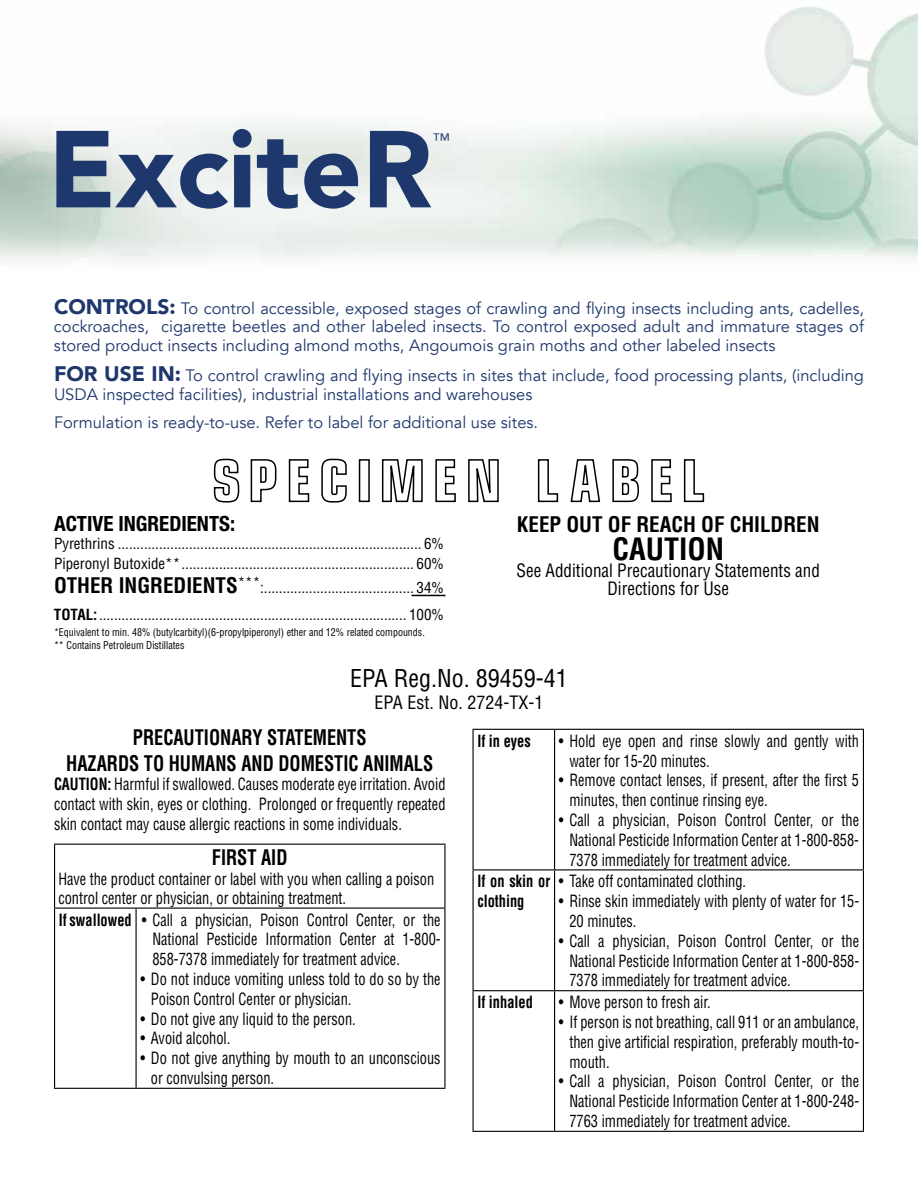
<style>
.page{position:relative;width:918px;height:1188px;background:#fff}
.page>*{position:absolute;margin:0;border:0;box-sizing:border-box;transform-origin:0 0}
.t1{font:900 108px "Avenir";color:#1e376c}
.t2{font:700 condensed 30px "Helvetica";color:#000}
.t3{font:condensed 24px "Helvetica";color:#000}
.t4{font:700 condensed 21px/25.2px "Helvetica";color:#000;text-align:center;scale:.87 1}
.t5{font:700 condensed 21px "Helvetica";color:#000}
.t6{font:700 condensed 21px "Helvetica Neue";color:#000}
.t7{font:condensed 18px/17.2px "Helvetica";color:#000;text-align:center;scale:.95 1}
.t8{font:condensed 18px "Helvetica";color:#000}
.t9{font:18px "Avenir";color:#1e376c}
.t10{font:condensed 16.5px/19.8px "Helvetica";color:#000;text-align:justify;scale:.87 1}
.t11{font:16.5px/18.8px "Avenir";color:#1e376c;text-align:justify}
.t12{font:700 condensed 16.5px/19.8px "Helvetica";color:#000;scale:.87 1}
.t13{font:condensed 15px/19.5px "Helvetica";color:#000}
.t14{font:condensed 10.5px/12.8px "Helvetica";color:#000;scale:.95 1}
.s1{font-weight:900;font-size:21px}
.s2{font-weight:700;font-size:21px}
.s3{font-weight:700}
</style>
<div class="page">
<hr style="left:411px;top:595px;width:35px;height:1px;background:#000">
<svg style="left:213px;top:458px;width:27px;height:45px"></svg>
<svg style="left:250px;top:459px;width:27px;height:44px"></svg>
<svg style="left:288px;top:459px;width:22px;height:44px"></svg>
<svg style="left:321px;top:458px;width:26px;height:45px"></svg>
<div style="left:359px;top:459px;width:11px;height:43px;border:2px solid #000"></div>
<svg style="left:381px;top:459px;width:42px;height:44px"></svg>
<svg style="left:435px;top:459px;width:21px;height:44px"></svg>
<svg style="left:468px;top:459px;width:31px;height:44px"></svg>
<svg style="left:537px;top:459px;width:22px;height:44px"></svg>
<svg style="left:570px;top:459px;width:31px;height:44px"></svg>
<svg style="left:612px;top:459px;width:27px;height:44px"></svg>
<svg style="left:651px;top:459px;width:21px;height:44px"></svg>
<svg style="left:683px;top:459px;width:22px;height:44px"></svg>
<hr style="left:54px;top:844px;width:82px;height:1px;background:#000">
<hr style="left:54px;top:845px;width:1px;height:63px;background:#000">
<hr style="left:136px;top:844px;width:310px;height:1px;background:#000">
<hr style="left:444px;top:845px;width:2px;height:63px;background:#000">
<hr style="left:54px;top:908px;width:82px;height:1px;background:#000">
<hr style="left:54px;top:909px;width:1px;height:179px;background:#000">
<hr style="left:136px;top:908px;width:310px;height:1px;background:#000">
<hr style="left:136px;top:909px;width:1px;height:179px;background:#000">
<hr style="left:444px;top:909px;width:2px;height:179px;background:#000">
<hr style="left:54px;top:1088px;width:82px;height:1px;background:#000">
<hr style="left:136px;top:1088px;width:310px;height:1px;background:#000">
<hr style="left:472px;top:729px;width:83px;height:1px;background:#000">
<hr style="left:472px;top:730px;width:2px;height:139px;background:#000">
<hr style="left:555px;top:729px;width:309px;height:1px;background:#000">
<hr style="left:554px;top:730px;width:1px;height:139px;background:#000">
<hr style="left:863px;top:730px;width:1px;height:139px;background:#000">
<hr style="left:472px;top:869px;width:83px;height:1px;background:#000">
<hr style="left:472px;top:870px;width:2px;height:120px;background:#000">
<hr style="left:555px;top:869px;width:309px;height:1px;background:#000">
<hr style="left:554px;top:870px;width:1px;height:120px;background:#000">
<hr style="left:863px;top:870px;width:1px;height:120px;background:#000">
<hr style="left:472px;top:990px;width:83px;height:1px;background:#000">
<hr style="left:472px;top:991px;width:2px;height:140px;background:#000">
<hr style="left:555px;top:990px;width:309px;height:1px;background:#000">
<hr style="left:554px;top:991px;width:1px;height:140px;background:#000">
<hr style="left:863px;top:991px;width:1px;height:140px;background:#000">
<hr style="left:472px;top:1131px;width:83px;height:1px;background:#000">
<hr style="left:555px;top:1131px;width:309px;height:1px;background:#000">
<h1 class="t1" style="left:48px;top:77px;width:386px">ExciteR</h1>
<p class="t9" style="left:432px;top:129px;width:19px">™</p>
<p class="t11" style="left:54px;top:299px;width:812px"><span class="s1">CONTROLS:</span> To control accessible, exposed stages of crawling and flying insects including ants, cadelles, cockroaches, cigarette beetles and other labeled insects. To control exposed adult and immature stages of stored product insects including almond moths, Angoumois grain moths and other labeled insects</p>
<p class="t11" style="left:54px;top:366px;width:812px"><span class="s1">FOR USE IN:</span> To control crawling and flying insects in sites that include, food processing plants, (including<br>USDA inspected facilities), industrial installations and warehouses</p>
<p class="t11" style="left:54px;top:413px;width:486px">Formulation is ready-to-use. Refer to label for additional use sites.</p>
<p class="t6" style="left:54px;top:511px;width:183px">ACTIVE INGREDIENTS:</p>
<p class="t13" style="left:54px;top:534px;width:391px">Pyrethrins ................................................................................. 6%<br>Piperonyl Butoxide**.............................................................. 60%</p>
<p class="t13" style="left:54px;top:574px;width:391px;line-height:27px"><span class="s2">OTHER INGREDIENTS</span>***:........................................ 34%<br><span class="s3">TOTAL:</span>.................................................................................. 100%</p>
<p class="t14" style="left:54px;top:626px;width:392px">*Equivalent to min. 48% (butylcarbityl)(6-propylpiperonyl) ether and 12% related compounds. ** Contains Petroleum Distillates</p>
<p class="t5" style="left:517px;top:511px;width:304px">KEEP OUT OF REACH OF CHILDREN</p>
<h2 class="t2" style="left:612px;top:530px;width:113px">CAUTION</h2>
<p class="t7" style="left:517px;top:562px;width:321px">See Additional Precautionary Statements and<br>Directions for Use</p>
<h3 class="t3" style="left:350px;top:663px;width:219px">EPA Reg.No. 89459-41</h3>
<p class="t8" style="left:375px;top:691px;width:170px">EPA Est. No. 2724-TX-1</p>
<p class="t4" style="left:66px;top:725px;width:423px">PRECAUTIONARY STATEMENTS<br>HAZARDS TO HUMANS AND DOMESTIC ANIMALS</p>
<p class="t10" style="left:54px;top:774px;width:452px"><span class="s3">CAUTION:</span> Harmful if swallowed. Causes moderate eye irritation. Avoid contact with skin, eyes or clothing. Prolonged or frequently repeated skin contact may cause allergic reactions in some individuals.</p>
<p class="t4" style="left:212px;top:844px;width:88px">FIRST AID</p>
<p class="t10" style="left:58px;top:869px;width:434px">Have the product container or label with you when calling a poison</p>
<p class="t10" style="left:58px;top:888px;width:332px">control center or physician, or obtaining treatment.</p>
<p class="t10" style="left:59px;top:910px;width:440px"><span class="s3">If swallowed</span> • Call a physician, Poison Control Center, or the</p>
<p class="t10" style="left:152px;top:929px;width:333px">National Pesticide Information Center at 1-800-</p>
<p class="t10" style="left:152px;top:949px;width:286px">858-7378 immediately for treatment advice.</p>
<p class="t10" style="left:151px;top:969px;width:335px;text-indent:-11px">• Do not induce vomiting unless told to do so by the<br>Poison Control Center or physician.</p>
<p class="t10" style="left:140px;top:1009px;width:249px">• Do not give any liquid to the person.</p>
<p class="t10" style="left:140px;top:1028px;width:105px">• Avoid alcohol.</p>
<p class="t10" style="left:151px;top:1048px;width:335px;text-indent:-11px">• Do not give anything by mouth to an unconscious or convulsing person.</p>
<p class="t12" style="left:477px;top:731px;width:63px">If in eyes</p>
<p class="t10" style="left:569px;top:731px;width:335px;text-indent:-11px">• Hold eye open and rinse slowly and gently with water for 15-20 minutes.</p>
<p class="t10" style="left:569px;top:770px;width:335px;text-indent:-10px">• Remove contact lenses, if present, after the first 5 minutes, then continue rinsing eye.</p>
<p class="t10" style="left:569px;top:810px;width:335px;text-indent:-10px">• Call a physician, Poison Control Center, or the National Pesticide Information Center at 1-800-858- 7378 immediately for treatment advice.</p>
<p class="t12" style="left:477px;top:871px;width:85px">If on skin or clothing</p>
<p class="t10" style="left:559px;top:871px;width:217px">• Take off contaminated clothing.</p>
<p class="t10" style="left:569px;top:891px;width:335px;text-indent:-11px">• Rinse skin immediately with plenty of water for 15-<br>20 minutes.</p>
<p class="t10" style="left:569px;top:931px;width:335px;text-indent:-10px">• Call a physician, Poison Control Center, or the National Pesticide Information Center at 1-800-858- 7378 immediately for treatment advice.</p>
<p class="t12" style="left:477px;top:992px;width:65px">If inhaled</p>
<p class="t10" style="left:559px;top:992px;width:176px">• Move person to fresh air.</p>
<p class="t10" style="left:569px;top:1012px;width:335px;text-indent:-10px">• If person is not breathing, call 911 or an ambulance, then give artificial respiration, preferably mouth-to&shy;mouth.</p>
<p class="t10" style="left:569px;top:1071px;width:335px;text-indent:-10px">• Call a physician, Poison Control Center, or the National Pesticide Information Center at 1-800-248- 7763 immediately for treatment advice.</p>
</div>
